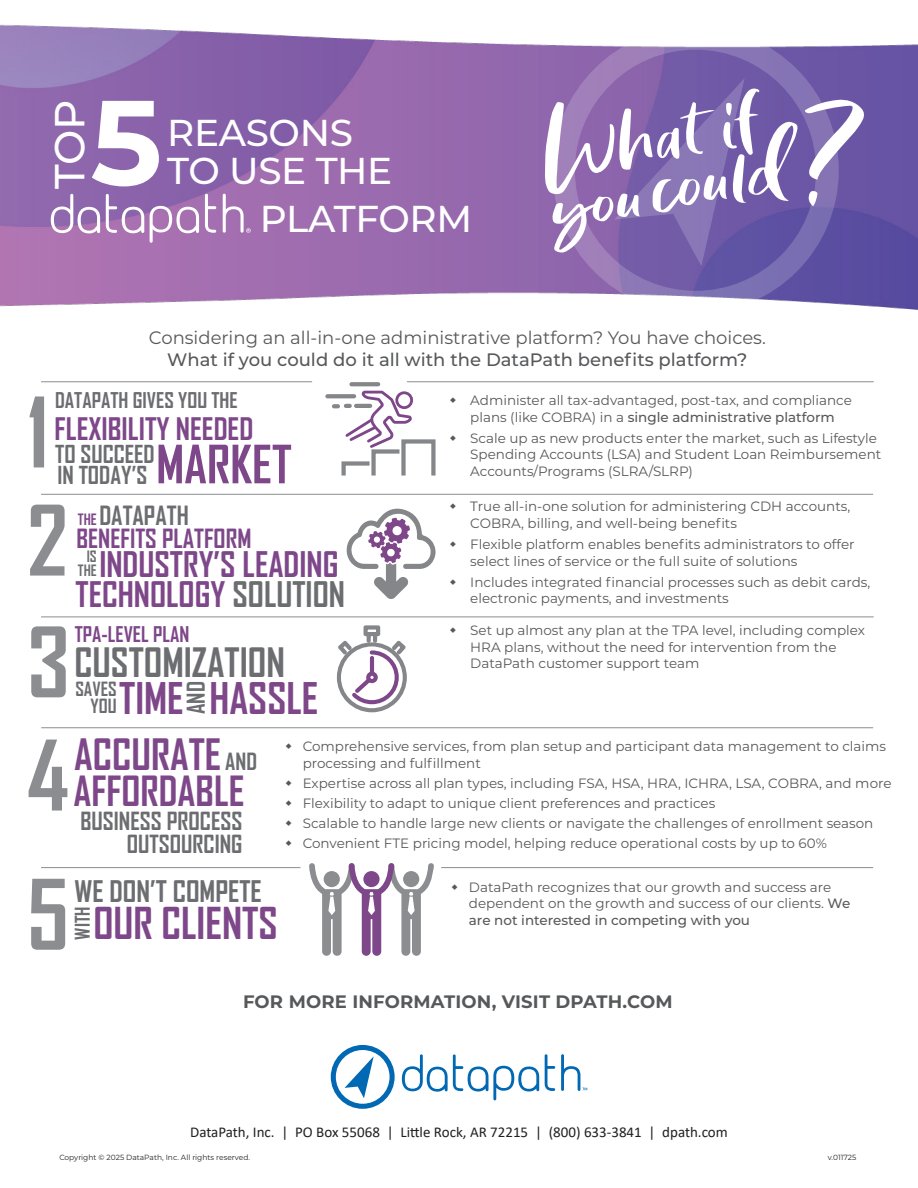
<style>
.page{position:relative;width:918px;height:1188px;background:#fff}
.page>*{position:absolute;margin:0;border:0;box-sizing:border-box;transform-origin:0 0}
.t1{font:700 120.15px "Montserrat";color:#fff}
.t2{font:700 92.85px "Agency FB";color:#8b8d90}
.t3{font:700 50.55px "Agency FB";color:#7d4789}
.t4{font:700 42.15px "Agency FB";color:#7d4789}
.Body_Copy{font:500 42px "Montserrat";color:#fff}
.t5{font:700 41.7px "Agency FB";color:#7d4789}
.t6{font:700 41.4px "Agency FB";color:#7d4789}
.t7{font:700 39.75px "Agency FB";color:#7d4789}
.t8{font:700 38.85px "Agency FB";color:#6c6d70}
.Body_Copy-2{font:500 37.35px/38.2px "Montserrat";letter-spacing:-.01em;color:#fff}
.t9{font:700 33.75px "Agency FB";color:#7d4789}
.t10{font:700 29.7px "Agency FB";color:#7d4789}
.t11{font:700 28.5px "Agency FB";color:#6c6d70}
.t12{font:700 25.35px "Agency FB";color:#7d4789}
.t13{font:700 25.35px "Agency FB";color:#6c6d70}
.t14{font:700 24px "Agency FB";color:#6c6d70}
.t15{font:700 23.7px "Agency FB";color:#6c6d70}
.t16{font:700 23.55px "Agency FB";color:#6c6d70}
.t17{font:700 22.65px "Agency FB";color:#6c6d70}
.t18{font:700 20.85px "Agency FB";color:#6c6d70}
.t19{font:700 20.7px "Agency FB";color:#7d4789}
.t20{font:700 19.5px "Agency FB";color:#6c6d70}
.t21{font:700 18.75px "Agency FB";color:#6c6d70}
.t22{font:18px "Montserrat";color:#57585a}
.t23{font:500 18px "Montserrat";color:#57585a}
.Body_Copy-3{font:700 18px "Montserrat";letter-spacing:.01em;color:#57585a}
.t24{font:15px "Calibri";color:#231f20}
.t25{font:700 15px "Agency FB";color:#6c6d70}
.t26{font:700 15px "Agency FB";color:#7d4789}
.t27{font:13.5px/16.5px "Montserrat";color:#57585a}
.t28{font:7.5px "Montserrat";color:#231f20}
.s1{font-weight:500}
.s2{color:#6c6d70}
</style>
<div class="page">
<img style="left:0;top:24px;width:918px;height:286px">
<hr style="left:41px;top:494px;width:832px;height:1px;background:#8b8d90">
<hr style="left:41px;top:727px;width:832px;height:1px;background:#8b8d90">
<hr style="left:441px;top:867px;width:432px;height:1px;background:#8b8d90">
<hr style="left:41px;top:381px;width:271px;height:1px;background:#8b8d90">
<hr style="left:407px;top:381px;width:467px;height:1px;background:#8b8d90">
<svg style="left:336px;top:625px;width:71px;height:88px"></svg>
<svg style="left:309px;top:863px;width:125px;height:93px"></svg>
<hr style="left:41px;top:867px;width:259px;height:1px;background:#8b8d90">
<svg style="left:552px;top:27px;width:287px;height:283px"></svg>
<svg style="left:544px;top:78px;width:254px;height:188px;background:#947eba"></svg>
<svg style="left:804px;top:99px;width:61px;height:107px"></svg>
<svg style="left:51px;top:194px;width:49px;height:39px"></svg>
<svg style="left:150px;top:206px;width:49px;height:37px"></svg>
<svg style="left:205px;top:194px;width:11px;height:39px"></svg>
<svg style="left:106px;top:194px;width:38px;height:39px"></svg>
<svg style="left:223px;top:194px;width:28px;height:39px"></svg>
<hr style="left:41px;top:617px;width:833px;height:1px;background:#8b8d90">
<svg style="left:346px;top:509px;width:90px;height:90px"></svg>
<svg style="left:331px;top:1045px;width:64px;height:64px"></svg>
<svg style="left:545px;top:1054px;width:10px;height:37px"></svg>
<svg style="left:402px;top:1054px;width:137px;height:46px"></svg>
<svg style="left:561px;top:1054px;width:26px;height:37px"></svg>
<svg style="left:351px;top:382px;width:27px;height:4px"></svg>
<svg style="left:334px;top:390px;width:102px;height:86px"></svg>
<svg style="left:327px;top:394px;width:27px;height:4px"></svg>
<p class="Body_Copy" style="left:40px;top:189px;width:90px;rotate:-90deg">TOP</p>
<p class="t1" style="left:91px;top:56px;width:73px">5</p>
<p class="Body_Copy-2" style="left:167px;top:112px;width:227px">REASONS<br>TO USE THE</p>
<p class="Body_Copy-2" style="left:260px;top:199px;width:214px">PLATFORM</p>
<p class="t2" style="left:27px;top:375px;width:23px">1</p>
<p class="t22" style="left:149px;top:326px;width:619px">Considering an all-in-one administrative platform? You have choices.</p>
<p class="t23" style="left:167px;top:347px;width:582px">What if you could do it all with the DataPath benefits platform?</p>
<p class="t18" style="left:55px;top:387px;width:184px">DATAPATH GIVES YOU THE</p>
<p class="t10" style="left:55px;top:410px;width:200px">FLEXIBILITY NEEDED</p>
<p class="t3" style="left:156px;top:433px;width:137px">MARKET</p>
<p class="t15" style="left:55px;top:440px;width:101px">TO SUCCEED</p>
<p class="t15" style="left:57px;top:460px;width:91px">IN TODAY’S</p>
<p class="t27" style="left:470px;top:392px;width:383px">Administer all tax-advantaged, post-tax, and compliance plans (like COBRA) in a <span class="s1">single administrative platform</span></p>
<p class="t27" style="left:470px;top:429px;width:413px">Scale up as new products enter the market, such as Lifestyle<br>Spending Accounts (LSA) and Student Loan Reimbursement<br>Accounts/Programs (SLRA/SLRP)</p>
<p class="t2" style="left:27px;top:483px;width:42px">2</p>
<p class="t13" style="left:99px;top:500px;width:91px">DATAPATH</p>
<p class="t26" style="left:78px;top:510px;width:20px">THE</p>
<p class="t12" style="left:77px;top:523px;width:176px">BENEFITS PLATFORM</p>
<p class="t25" style="left:87px;top:547px;width:12px">IS</p>
<p class="t25" style="left:78px;top:561px;width:20px">THE</p>
<p class="t9" style="left:99px;top:543px;width:241px">INDUSTRY’S LEADING</p>
<p class="t9" style="left:76px;top:574px;width:271px">TECHNOLOGY <span class="s2">SOLUTION</span></p>
<p class="t2" style="left:27px;top:605px;width:44px">3</p>
<p class="t19" style="left:75px;top:622px;width:116px">TPA-LEVEL PLAN</p>
<p class="t8" style="left:75px;top:638px;width:212px">CUSTOMIZATION</p>
<p class="t21" style="left:75px;top:677px;width:43px">SAVES</p>
<p class="t21" style="left:91px;top:694px;width:28px">YOU</p>
<p class="t5" style="left:119px;top:672px;width:201px">TIME HASSLE</p>
<p class="t16" style="left:181px;top:714px;width:34px;rotate:-90deg">AND</p>
<p class="t27" style="left:470px;top:498px;width:382px">True all-in-one solution for administering CDH accounts,<br>COBRA, billing, and well-being benefits</p>
<p class="t27" style="left:470px;top:536px;width:386px">Flexible platform enables benefits administrators to offer select lines of service or the full suite of solutions</p>
<p class="t27" style="left:470px;top:573px;width:402px">Includes integrated financial processes such as debit cards, electronic payments, and investments</p>
<p class="t27" style="left:470px;top:622px;width:396px">Set up almost any plan at the TPA level, including complex<br>HRA plans, without the need for intervention from the<br>DataPath customer support team</p>
<p class="t6" style="left:74px;top:729px;width:149px">ACCURATE</p>
<p class="t7" style="left:74px;top:766px;width:172px">AFFORDABLE</p>
<p class="t2" style="left:27px;top:718px;width:44px">4</p>
<p class="t17" style="left:225px;top:747px;width:33px">AND</p>
<p class="t14" style="left:81px;top:806px;width:163px">BUSINESS PROCESS</p>
<p class="t14" style="left:127px;top:829px;width:117px">OUTSOURCING</p>
<p class="t2" style="left:27px;top:857px;width:44px">5</p>
<p class="t11" style="left:75px;top:874px;width:189px">WE DON’T COMPETE</p>
<p class="t20" style="left:70px;top:940px;width:35px;rotate:-90deg">WITH</p>
<p class="t4" style="left:93px;top:897px;width:186px">OUR CLIENTS</p>
<p class="t27" style="left:303px;top:738px;width:585px">Comprehensive services, from plan setup and participant data management to claims processing and fulfillment</p>
<p class="t27" style="left:303px;top:774px;width:590px">Expertise across all plan types, including FSA, HSA, HRA, ICHRA, LSA, COBRA, and more</p>
<p class="t27" style="left:303px;top:794px;width:414px">Flexibility to adapt to unique client preferences and practices</p>
<p class="t27" style="left:303px;top:814px;width:572px">Scalable to handle large new clients or navigate the challenges of enrollment season</p>
<p class="t27" style="left:303px;top:834px;width:526px">Convenient FTE pricing model, helping reduce operational costs by up to 60%</p>
<p class="t27" style="left:469px;top:878px;width:383px">DataPath recognizes that our growth and success are dependent on the growth and success of our clients. <span class="s1">We are not interested in competing with you</span></p>
<p class="Body_Copy-3" style="left:243px;top:989px;width:431px">FOR MORE INFORMATION, VISIT DPATH.COM</p>
<p class="t24" style="left:190px;top:1121px;width:539px">DataPath, Inc. | PO Box 55068 | Little Rock, AR 72215 | (800) 633-3841 | dpath.com</p>
<p class="t28" style="left:59px;top:1152px;width:192px">Copyright © 2025 DataPath, Inc. All rights reserved.</p>
<p class="t28" style="left:828px;top:1152px;width:30px">v.011725</p>
</div>
